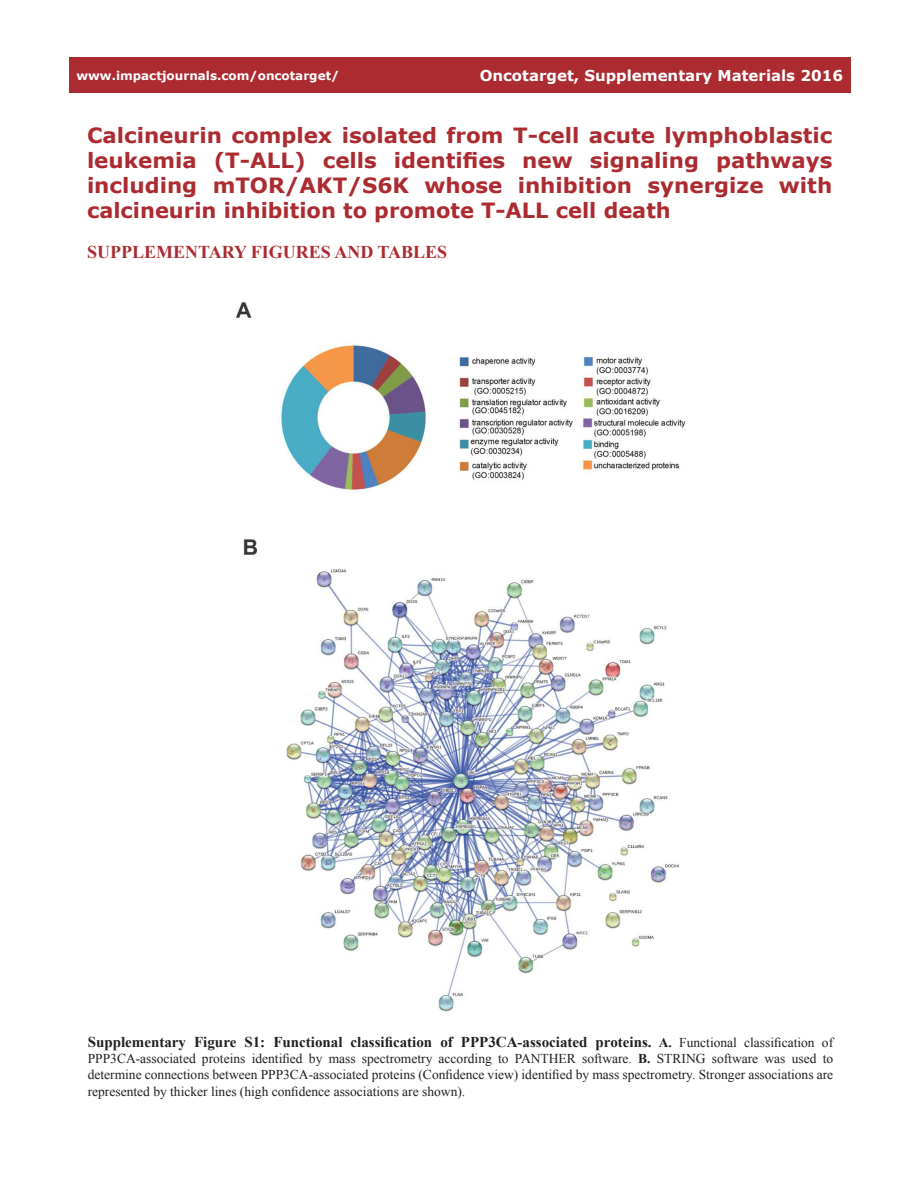
<style>
.page{position:relative;width:918px;height:1188px;background:#fff}
.page>*{position:absolute;margin:0;border:0;box-sizing:border-box;transform-origin:0 0}
.t1{font:700 21px/25.2px "Verdana";color:#ac2b31;text-align:justify}
.Heading{font:700 18px "Times New Roman";color:#ac2b31}
.figuretext{font:700 15px "Times New Roman";color:#231f20}
.t2{font:700 15px "Verdana";color:#fff}
.figuretext-2{font:13.5px/16.2px "Times New Roman";color:#231f20;text-align:justify}
.t3{font:700 12px "Verdana";color:#fff}
.s1{font-size:13.5px}
.s2{font-weight:400;font-size:13.5px}
.s3{font-weight:700}
</style>
<div class="page">
<div style="left:69px;top:57px;width:781px;height:36px;background:#ac2b31"></div>
<img style="left:236px;top:302px;width:450px;height:710px">
<p class="t3" style="left:76px;top:67px;width:264px">www.impactjournals.com/oncotarget/</p>
<p class="t2" style="left:480px;top:65px;width:365px">Oncotarget, Supplementary Materials 2016</p>
<p class="t1" style="left:87px;top:122px;width:747px">Calcineurin complex isolated from T-cell acute lymphoblastic leukemia (T-ALL) cells identifies new signaling pathways including mTOR/AKT/S6K whose inhibition synergize with calcineurin inhibition to promote T-ALL cell death</p>
<p class="Heading" style="left:87px;top:240px;width:362px">SUPPLEMENTARY FIGURES AND TABLES</p>
<p class="figuretext" style="left:88px;top:1032px;width:747px">Supplementary Figure S1: Functional classification of PPP3CA-associated proteins. <span class="s1">A.</span> <span class="s2">Functional classification of</span></p>
<p class="figuretext-2" style="left:88px;top:1050px;width:747px">PPP3CA-associated proteins identified by mass spectrometry according to PANTHER software. <span class="s3">B.</span> STRING software was used to determine connections between PPP3CA-associated proteins (Confidence view) identified by mass spectrometry. Stronger associations are represented by thicker lines (high confidence associations are shown).</p>
</div>
